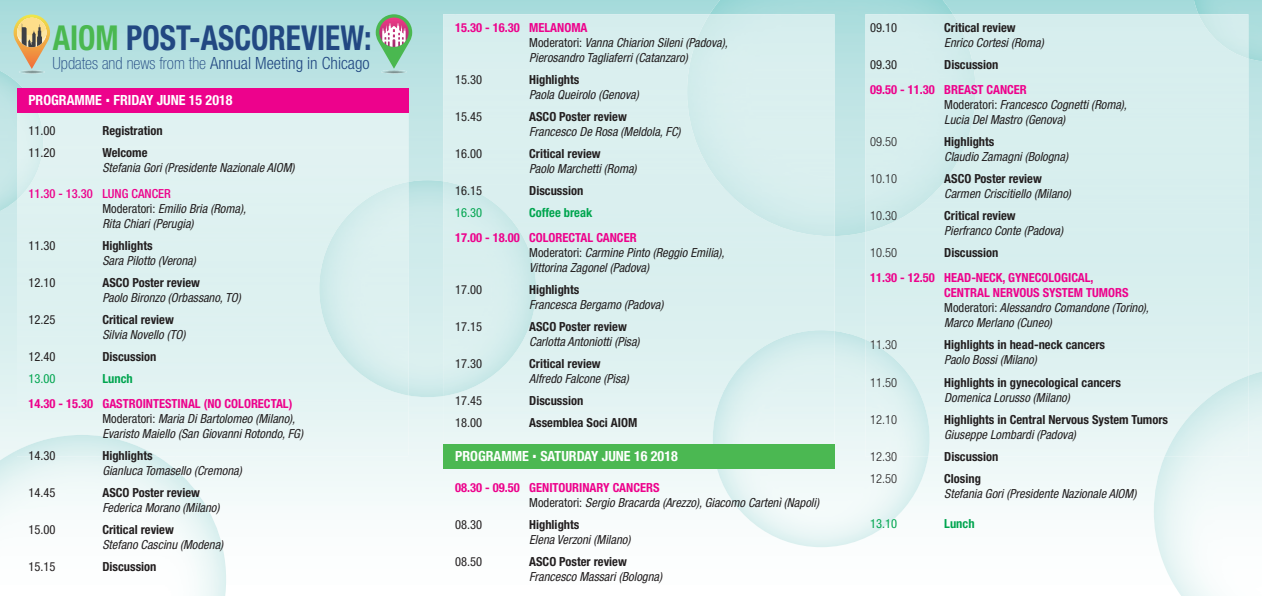
<style>
.page{position:relative;width:1262px;height:596px;background:#fff}
.page>*{position:absolute;margin:0;border:0;box-sizing:border-box;transform-origin:0 0}
.t1{font:700 condensed 34.3px "Helvetica Neue";color:#224882;scale:.91 1}
.t2{font:300 condensed 16.8px "Helvetica Neue";color:#224882}
.t3{font:700 condensed 14px "Helvetica Neue";color:#fff}
.t4{font:italic condensed 12.5px/15px "Helvetica Neue";color:#231f20}
.t5{font:700 condensed 12.5px "Helvetica Neue";color:#231f20}
.t6{font:700 condensed 12.5px/15px "Helvetica Neue";color:#ed028c}
.t7{font:condensed 12.5px "Helvetica Neue";color:#231f20}
.t8{font:300 condensed 12.5px "Helvetica Neue";color:#231f20}
.t9{font:700 condensed 12.5px "Helvetica Neue";color:#00a54f}
.t10{font:condensed 12.5px "Helvetica Neue";color:#00a54f}
.s1{font-weight:700;font-style:normal;color:#ed028c}
.s2{font-style:normal}
.s3{color:#4ab850}
.s4{font-weight:100}
.s5{font-weight:400;color:#231f20}
.s6{font-weight:400;font-style:italic;color:#231f20}
.s7{font-weight:500;font-style:normal;color:#ed028c}
</style>
<div class="page">
<div style="left:226px;top:456px;width:488px;height:49px;background:#f1f9f9"></div>
<img style="left:1248px;top:61px;width:13px;height:310px">
<div style="left:834px;top:236px;width:31px;height:95px;background:#d2ecec"></div>
<img style="left:386px;top:0;width:69px;height:180px">
<img style="left:709px;top:0;width:244px;height:236px">
<img style="left:1153px;top:371px;width:108px;height:224px">
<img style="left:0;top:450px;width:226px;height:145px">
<img style="left:408px;top:180px;width:35px;height:217px">
<img style="left:714px;top:331px;width:214px;height:216px">
<img style="left:381px;top:70px;width:26px;height:3px">
<svg style="left:376px;top:14px;width:36px;height:55px;background:#a5b8a7"></svg>
<img style="left:19px;top:70px;width:26px;height:4px">
<svg style="left:14px;top:15px;width:36px;height:54px;background:#c9bd8f"></svg>
<img style="left:0;top:71px;width:38px;height:140px">
<img style="left:1193px;top:0;width:68px;height:61px">
<div style="left:17px;top:112px;width:391px;height:344px;background:#e0f2f1"></div>
<img style="left:17px;top:434px;width:141px;height:22px">
<img style="left:319px;top:182px;width:89px;height:213px">
<div style="left:17px;top:112px;width:26px;height:87px;background:#ddf0f0"></div>
<img style="left:687px;top:14px;width:147px;height:222px">
<img style="left:712px;top:330px;width:122px;height:114px">
<img style="left:865px;top:14px;width:110px;height:218px">
<img style="left:1164px;top:375px;width:84px;height:81px">
<img style="left:865px;top:339px;width:64px;height:117px">
<div style="left:1198px;top:14px;width:50px;height:44px;background:#d4eded"></div>
<div style="left:443px;top:444px;width:391px;height:24px;background:#4bb852"></div>
<div style="left:17px;top:88px;width:391px;height:24px;background:#ed028c"></div>
<p class="t4" style="left:529px;top:20px;width:200px;text-indent:-74px"><span class="s1">15.30 - 16.30 MELANOMA<br></span><span class="s2">Moderatori:</span> Vanna Chiarion Sileni (Padova),<br>Pierosandro Tagliaferri (Catanzaro)</p>
<p class="t7" style="left:455px;top:72px;width:28px">15.30</p>
<p class="t5" style="left:529px;top:72px;width:52px">Highlights</p>
<p class="t4" style="left:529px;top:87px;width:111px">Paola Queirolo (Genova)</p>
<p class="t7" style="left:455px;top:109px;width:28px">15.45</p>
<p class="t5" style="left:529px;top:109px;width:99px">ASCO Poster review</p>
<p class="t4" style="left:529px;top:124px;width:153px">Francesco De Rosa (Meldola, FC)</p>
<p class="t7" style="left:455px;top:146px;width:28px">16.00</p>
<p class="t5" style="left:529px;top:146px;width:73px">Critical review</p>
<p class="t4" style="left:529px;top:161px;width:109px">Paolo Marchetti (Roma)</p>
<p class="t7" style="left:455px;top:183px;width:28px">16.15</p>
<p class="t5" style="left:529px;top:183px;width:56px">Discussion</p>
<p class="t10" style="left:455px;top:205px;width:28px">16.30</p>
<p class="t9" style="left:529px;top:205px;width:65px">Coffee break</p>
<p class="t4" style="left:529px;top:230px;width:197px;text-indent:-74px"><span class="s1">17.00 - 18.00 COLORECTAL CANCER<br></span><span class="s2">Moderatori:</span> Carmine Pinto (Reggio Emilia),<br>Vittorina Zagonel (Padova)</p>
<p class="t7" style="left:455px;top:282px;width:28px">17.00</p>
<p class="t5" style="left:529px;top:282px;width:52px">Highlights</p>
<p class="t4" style="left:529px;top:297px;width:136px">Francesca Bergamo (Padova)</p>
<p class="t7" style="left:455px;top:319px;width:28px">17.15</p>
<p class="t5" style="left:529px;top:319px;width:99px">ASCO Poster review</p>
<p class="t4" style="left:529px;top:334px;width:112px">Carlotta Antoniotti (Pisa)</p>
<p class="t7" style="left:455px;top:356px;width:28px">17.30</p>
<p class="t5" style="left:529px;top:356px;width:73px">Critical review</p>
<p class="t4" style="left:529px;top:371px;width:101px">Alfredo Falcone (Pisa)</p>
<p class="t7" style="left:455px;top:393px;width:28px">17.45</p>
<p class="t5" style="left:529px;top:393px;width:56px">Discussion</p>
<p class="t7" style="left:455px;top:415px;width:28px">18.00</p>
<p class="t5" style="left:529px;top:415px;width:110px">Assemblea Soci AIOM</p>
<p class="t3" style="left:455px;top:447px;width:224px">PROGRAMME <sup>.</sup> SATURDAY JUNE 16 2018</p>
<p class="t4" style="left:529px;top:479px;width:291px;text-indent:-74px"><span class="s1">08.30 - 09.50 GENITOURINARY CANCERS<br></span><span class="s2">Moderatori:</span> Sergio Bracarda (Arezzo), Giacomo Cartenì (Napoli)</p>
<p class="t7" style="left:455px;top:516px;width:28px">08.30</p>
<p class="t5" style="left:529px;top:516px;width:52px">Highlights</p>
<p class="t4" style="left:529px;top:531px;width:103px">Elena Verzoni (Milano)</p>
<p class="t7" style="left:455px;top:553px;width:28px">08.50</p>
<p class="t5" style="left:529px;top:553px;width:99px">ASCO Poster review</p>
<p class="t4" style="left:529px;top:568px;width:134px">Francesco Massari (Bologna)</p>
<h1 class="t1" style="left:53px;top:17px;width:352px"><span class="s3">AIOM</span> POST-ASCOREVIEW:</h1>
<p class="t7" style="left:870px;top:20px;width:28px">09.10</p>
<p class="t5" style="left:944px;top:20px;width:73px">Critical review</p>
<p class="t4" style="left:944px;top:35px;width:101px">Enrico Cortesi (Roma)</p>
<h2 class="t2" style="left:53px;top:53px;width:319px"><span class="s4">Updates and news from the</span> Annual Meeting in Chicago</h2>
<p class="t7" style="left:870px;top:57px;width:28px">09.30</p>
<p class="t5" style="left:944px;top:57px;width:56px">Discussion</p>
<p class="t4" style="left:944px;top:82px;width:184px;text-indent:-74px"><span class="s1">09.50 - 11.30 BREAST CANCER<br></span><span class="s2">Moderatori:</span> Francesco Cognetti (Roma),<br>Lucia Del Mastro (Genova)</p>
<p class="t8" style="left:870px;top:134px;width:28px">09.50</p>
<p class="t5" style="left:944px;top:134px;width:52px">Highlights</p>
<p class="t4" style="left:944px;top:149px;width:125px">Claudio Zamagni (Bologna)</p>
<p class="t8" style="left:870px;top:171px;width:28px">10.10</p>
<p class="t5" style="left:944px;top:171px;width:99px">ASCO Poster review</p>
<p class="t4" style="left:944px;top:186px;width:128px">Carmen Criscitiello (Milano)</p>
<p class="t8" style="left:870px;top:208px;width:28px">10.30</p>
<p class="t5" style="left:944px;top:208px;width:73px">Critical review</p>
<p class="t4" style="left:944px;top:223px;width:120px">Pierfranco Conte (Padova)</p>
<p class="t8" style="left:870px;top:245px;width:28px">10.50</p>
<p class="t5" style="left:944px;top:245px;width:56px">Discussion</p>
<p class="t6" style="left:944px;top:270px;width:206px;text-indent:-74px">11.30 - 12.50 HEAD-NECK, GYNECOLOGICAL,<br>CENTRAL NERVOUS SYSTEM TUMORS <span class="s5">Moderatori:</span> <span class="s6">Alessandro Comandone (Torino), Marco Merlano (Cuneo)</span></p>
<p class="t8" style="left:870px;top:337px;width:28px">11.30</p>
<p class="t5" style="left:944px;top:337px;width:162px">Highlights in head-neck cancers</p>
<p class="t4" style="left:944px;top:352px;width:94px">Paolo Bossi (Milano)</p>
<p class="t8" style="left:870px;top:374px;width:28px">11.50</p>
<p class="t5" style="left:944px;top:374px;width:178px">Highlights in gynecological cancers</p>
<p class="t4" style="left:944px;top:389px;width:127px">Domenica Lorusso (Milano)</p>
<p class="t8" style="left:870px;top:411px;width:28px">12.10</p>
<p class="t5" style="left:944px;top:411px;width:225px">Highlights in Central Nervous System Tumors</p>
<p class="t4" style="left:944px;top:426px;width:133px">Giuseppe Lombardi (Padova)</p>
<p class="t8" style="left:870px;top:448px;width:28px">12.30</p>
<p class="t5" style="left:944px;top:448px;width:56px">Discussion</p>
<p class="t8" style="left:870px;top:470px;width:28px">12.50</p>
<p class="t5" style="left:944px;top:470px;width:38px">Closing</p>
<p class="t4" style="left:944px;top:485px;width:194px">Stefania Gori (Presidente Nazionale AIOM)</p>
<p class="t10" style="left:870px;top:515px;width:28px">13.10</p>
<p class="t9" style="left:944px;top:515px;width:32px">Lunch</p>
<p class="t3" style="left:28px;top:92px;width:206px">PROGRAMME <sup>.</sup> FRIDAY JUNE 15 2018</p>
<p class="t7" style="left:28px;top:124px;width:28px">11.00</p>
<p class="t5" style="left:102px;top:123px;width:62px">Registration</p>
<p class="t7" style="left:28px;top:146px;width:28px">11.20</p>
<p class="t5" style="left:102px;top:145px;width:47px">Welcome</p>
<p class="t4" style="left:102px;top:160px;width:194px">Stefania Gori (Presidente Nazionale AIOM)</p>
<p class="t4" style="left:102px;top:185px;width:145px;text-indent:-74px"><span class="s7">11.30 - 13.30 LUNG CANCER<br></span><span class="s2">Moderatori:</span> Emilio Bria (Roma),<br>Rita Chiari (Perugia)</p>
<p class="t7" style="left:28px;top:238px;width:28px">11.30</p>
<p class="t5" style="left:102px;top:237px;width:52px">Highlights</p>
<p class="t4" style="left:102px;top:252px;width:95px">Sara Pilotto (Verona)</p>
<p class="t7" style="left:28px;top:275px;width:28px">12.10</p>
<p class="t5" style="left:102px;top:274px;width:99px">ASCO Poster review</p>
<p class="t4" style="left:102px;top:289px;width:140px">Paolo Bironzo (Orbassano, TO)</p>
<p class="t7" style="left:28px;top:312px;width:28px">12.25</p>
<p class="t5" style="left:102px;top:311px;width:73px">Critical review</p>
<p class="t4" style="left:102px;top:326px;width:85px">Silvia Novello (TO)</p>
<p class="t7" style="left:28px;top:349px;width:28px">12.40</p>
<p class="t5" style="left:102px;top:348px;width:56px">Discussion</p>
<p class="t10" style="left:28px;top:371px;width:28px">13.00</p>
<p class="t9" style="left:102px;top:370px;width:32px">Lunch</p>
<p class="t4" style="left:102px;top:395px;width:202px;text-indent:-74px"><span class="s1">14.30 - 15.30 GASTROINTESTINAL (NO COLORECTAL)<br></span><span class="s2">Moderatori:</span> Maria Di Bartolomeo (Milano),<br>Evaristo Maiello (San Giovanni Rotondo, FG)</p>
<p class="t7" style="left:28px;top:448px;width:28px">14.30</p>
<p class="t5" style="left:102px;top:447px;width:52px">Highlights</p>
<p class="t4" style="left:102px;top:462px;width:141px">Gianluca Tomasello (Cremona)</p>
<p class="t7" style="left:28px;top:485px;width:28px">14.45</p>
<p class="t5" style="left:102px;top:484px;width:99px">ASCO Poster review</p>
<p class="t4" style="left:102px;top:499px;width:119px">Federica Morano (Milano)</p>
<p class="t7" style="left:28px;top:522px;width:28px">15.00</p>
<p class="t5" style="left:102px;top:521px;width:73px">Critical review</p>
<p class="t4" style="left:102px;top:536px;width:122px">Stefano Cascinu (Modena)</p>
<p class="t7" style="left:28px;top:559px;width:28px">15.15</p>
<p class="t5" style="left:102px;top:558px;width:56px">Discussion</p>
</div>
